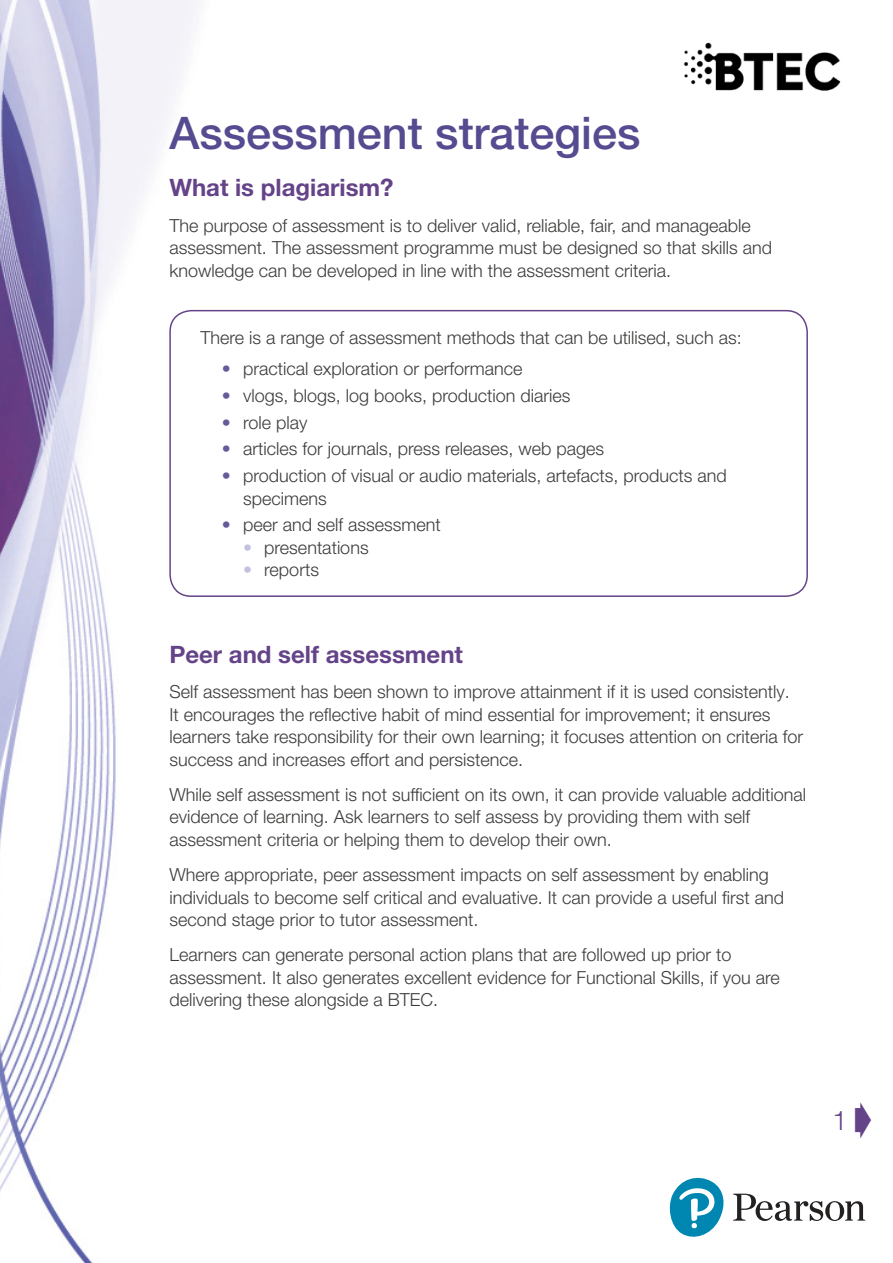
<style>
.page{position:relative;width:893px;height:1263px;background:#fff}
.page>*{position:absolute;margin:0;border:0;box-sizing:border-box;transform-origin:0 0}
.t1{font:500 45px "Helvetica Neue LT Pro";color:#554b90}
.t2{font:300 27px "Helvetica Neue LT Pro";color:#654389}
.t3{font:700 24px "Helvetica Neue LT Pro";color:#654389}
.t4{font:300 18px/22.5px "Helvetica Neue LT Pro";color:#3c3c3b}
.s1{color:#655a9a}
.s2{color:#c2c1df}
</style>
<div class="page">
<img style="left:0;top:0;width:271px;height:1263px">
<img style="left:684px;top:42px;width:157px;height:49px">
<svg style="left:733px;top:1194px;width:132px;height:27px"></svg>
<svg style="left:669px;top:1177px;width:55px;height:60px"></svg>
<div style="left:169px;top:310px;width:639px;height:287px;border:2px solid #654389;border-radius:21px"></div>
<h1 class="t1" style="left:169px;top:106px;width:473px">Assessment strategies</h1>
<h3 class="t3" style="left:169px;top:173px;width:226px">What is plagiarism?</h3>
<p class="t4" style="left:169px;top:214px;width:604px">The purpose of assessment is to deliver valid, reliable, fair, and manageable assessment. The assessment programme must be designed so that skills and knowledge can be developed in line with the assessment criteria.</p>
<p class="t4" style="left:201px;top:326px;width:543px">There is a range of assessment methods that can be utilised, such as:</p>
<p class="t4" style="left:222px;top:357px;width:302px"><span class="s1">•</span> practical exploration or performance</p>
<p class="t4" style="left:222px;top:384px;width:350px"><span class="s1">•</span> vlogs, blogs, log books, production diaries</p>
<p class="t4" style="left:222px;top:410px;width:87px"><span class="s1">•</span> role play</p>
<p class="t4" style="left:222px;top:437px;width:384px"><span class="s1">•</span> articles for journals, press releases, web pages</p>
<p class="t4" style="left:243px;top:464px;width:485px;text-indent:-21px"><span class="s1">•</span> production of visual or audio materials, artefacts, products and specimens</p>
<p class="t4" style="left:222px;top:513px;width:220px"><span class="s1">•</span> peer and self assessment</p>
<p class="t4" style="left:243px;top:536px;width:127px"><span class="s2">•</span> presentations</p>
<p class="t4" style="left:243px;top:558px;width:77px"><span class="s2">•</span> reports</p>
<h3 class="t3" style="left:169px;top:639px;width:295px">Peer and self assessment</h3>
<p class="t4" style="left:169px;top:680px;width:635px">Self assessment has been shown to improve attainment if it is used consistently.<br>It encourages the reflective habit of mind essential for improvement; it ensures learners take responsibility for their own learning; it focuses attention on criteria for success and increases effort and persistence.</p>
<p class="t4" style="left:169px;top:783px;width:638px">While self assessment is not sufficient on its own, it can provide valuable additional evidence of learning. Ask learners to self assess by providing them with self assessment criteria or helping them to develop their own.</p>
<p class="t4" style="left:169px;top:863px;width:616px">Where appropriate, peer assessment impacts on self assessment by enabling individuals to become self critical and evaluative. It can provide a useful first and second stage prior to tutor assessment.</p>
<p class="t4" style="left:169px;top:943px;width:612px">Learners can generate personal action plans that are followed up prior to assessment. It also generates excellent evidence for Functional Skills, if you are delivering these alongside a BTEC.</p>
<h2 class="t2" style="left:833px;top:1103px;width:42px">1➧</h2>
</div>
